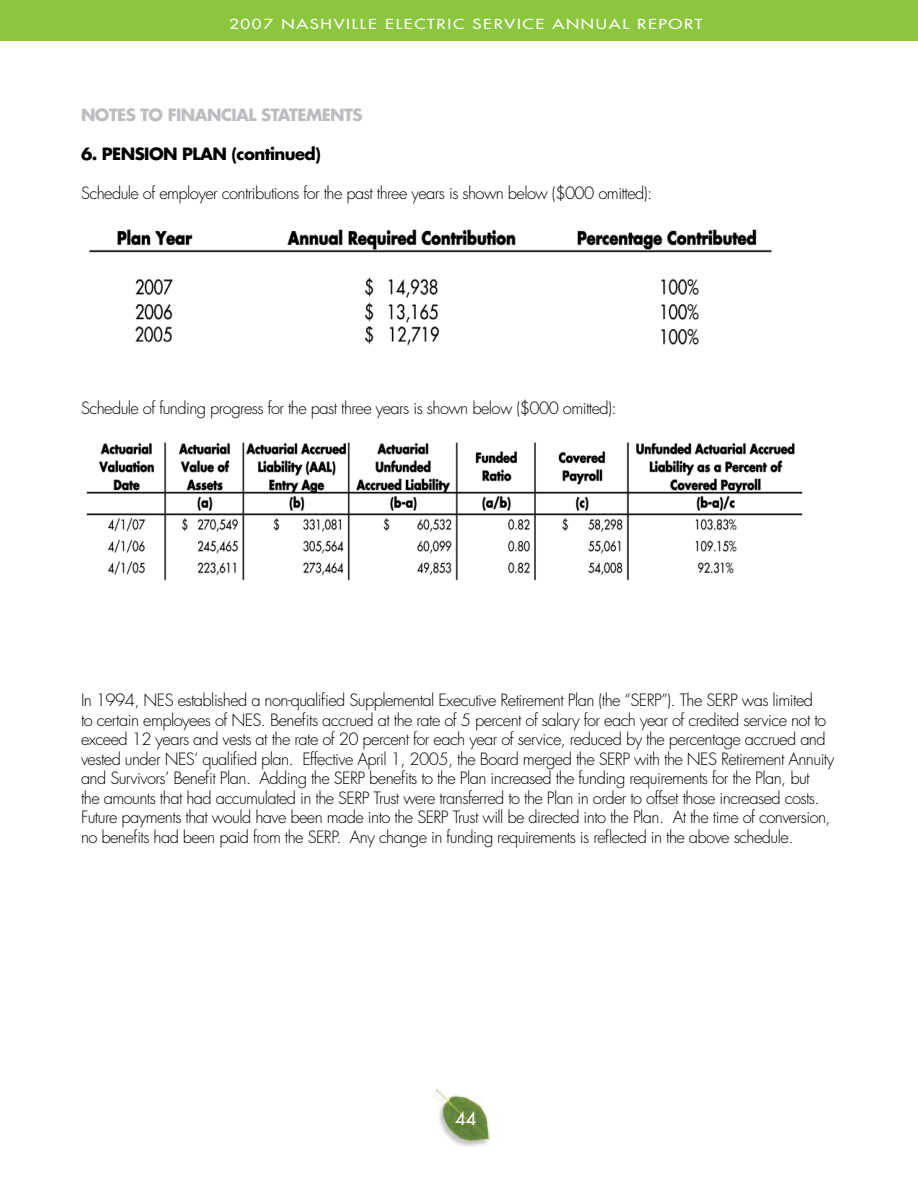
<style>
.page{position:relative;width:918px;height:1188px;background:#fff}
.page>*{position:absolute;margin:0;border:0;box-sizing:border-box;transform-origin:0 0}
.t1{font:18px "Futura";color:#fff}
.t2{font:300 16.5px/19.5px "Futura";letter-spacing:-.035em;color:#000}
.t3{font:700 16.5px "Futura";letter-spacing:-.035em;color:#bcbdc0}
.t4{font:700 16.5px "Futura";letter-spacing:-.035em;color:#000}
.t5{font:13.5px "Futura";letter-spacing:.1em;color:#fff;scale:1.25 1}
</style>
<div class="page">
<div style="left:0;top:0;width:918px;height:40px;background:#8cc63f"></div>
<img style="left:435px;top:1088px;width:57px;height:59px">
<img style="left:89px;top:229px;width:683px;height:117px">
<img style="left:86px;top:442px;width:717px;height:139px">
<p class="t5" style="left:229px;top:15px;width:380px">2007 NASHVILLE ELECTRIC SERVICE ANNUAL REPORT</p>
<p class="t3" style="left:81px;top:104px;width:283px">NOTES TO FINANCIAL STATEMENTS</p>
<p class="t4" style="left:81px;top:143px;width:242px">6. PENSION PLAN (continued)</p>
<p class="t2" style="left:81px;top:184px;width:573px">Schedule of employer contributions for the past three years is shown below ($000 omitted):</p>
<p class="t2" style="left:81px;top:398px;width:537px">Schedule of funding progress for the past three years is shown below ($000 omitted):</p>
<p class="t2" style="left:81px;top:691px;width:755px">In 1994, NES established a non-qualified Supplemental Executive Retirement Plan (the “SERP”). The SERP was limited<br>to certain employees of NES. Benefits accrued at the rate of 5 percent of salary for each year of credited service not to exceed 12 years and vests at the rate of 20 percent for each year of service, reduced by the percentage accrued and vested under NES’ qualified plan. Effective April 1, 2005, the Board merged the SERP with the NES Retirement Annuity and Survivors’ Benefit Plan. Adding the SERP benefits to the Plan increased the funding requirements for the Plan, but<br>the amounts that had accumulated in the SERP Trust were transferred to the Plan in order to offset those increased costs.<br>Future payments that would have been made into the SERP Trust will be directed into the Plan. At the time of conversion, no benefits had been paid from the SERP. Any change in funding requirements is reflected in the above schedule.</p>
<p class="t1" style="left:455px;top:1106px;width:22px">44</p>
</div>
